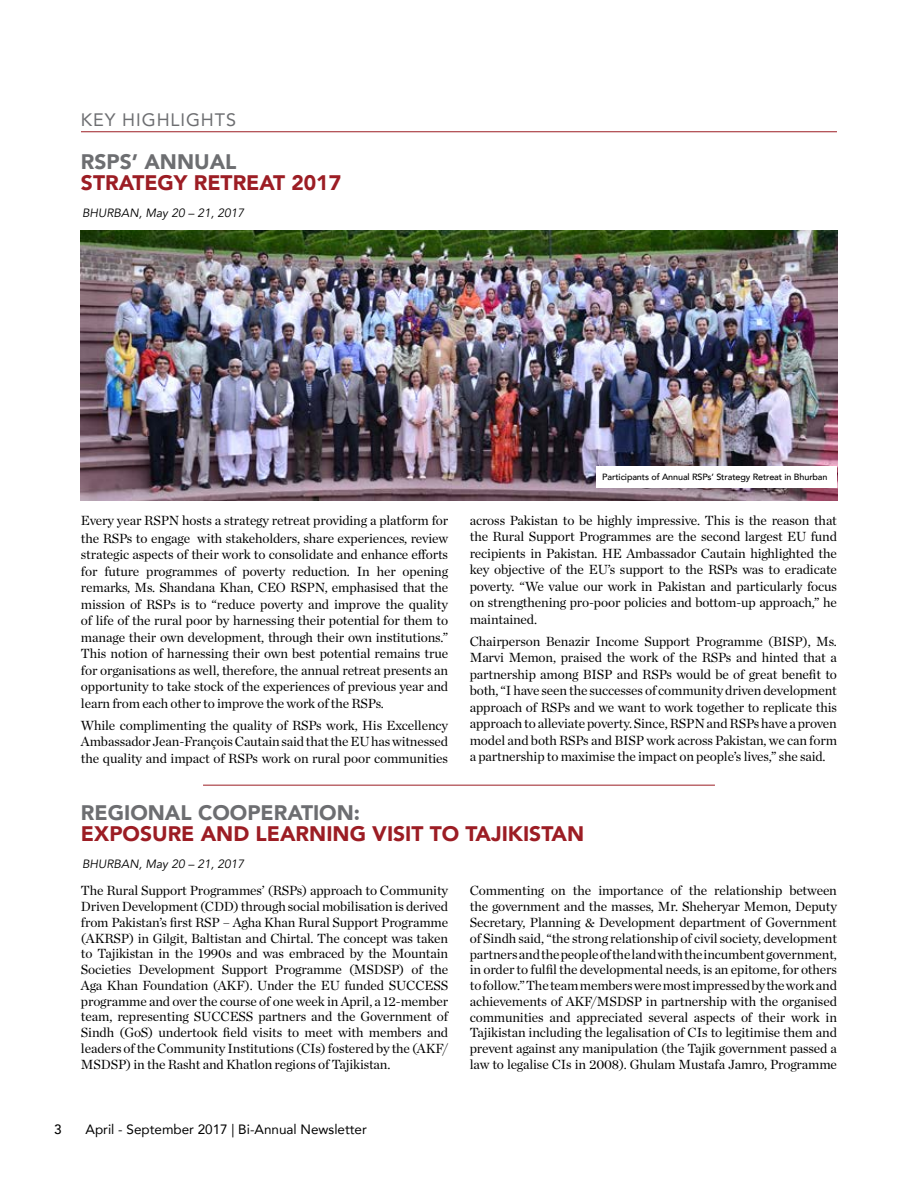
<style>
.page{position:relative;width:918px;height:1188px;background:#fff}
.page>*{position:absolute;margin:0;border:0;box-sizing:border-box;transform-origin:0 0}
.t1{font:900 21px "Avenir";color:#9c1d24}
.t2{font:900 21px "Avenir";color:#6d6e71}
.t3{font:18px "Avenir";letter-spacing:.05em;color:#6d6e71}
.t4{font:13.5px/16.5px "Chronicle Deck";letter-spacing:-.01em;color:#000;text-align:justify}
.t5{font:13.5px "Avenir";color:#000}
.t6{font:500 13.5px "Avenir";color:#000}
.t7{font:italic 12px "Avenir";color:#000}
.t8{font:500 9px "Avenir";letter-spacing:-.01em;color:#000}
</style>
<div class="page">
<hr style="left:81px;top:131px;width:756px;height:1px;background:#9c1d24">
<hr style="left:203px;top:785px;width:512px;height:1px;background:#9c1d24">
<img style="left:81px;top:230px;width:756px;height:271px">
<div style="left:596px;top:466px;width:241px;height:21px;background:#fff"></div>
<h2 class="t3" style="left:81px;top:105px;width:157px">KEY HIGHLIGHTS</h2>
<h1 class="t2" style="left:81px;top:144px;width:157px">RSPS’ ANNUAL</h1>
<h1 class="t1" style="left:81px;top:165px;width:262px">STRATEGY RETREAT 2017</h1>
<p class="t7" style="left:82px;top:206px;width:164px">BHURBAN, May 20 – 21, 2017</p>
<p class="t4" style="left:81px;top:510px;width:369px;line-height:18px">Every year RSPN hosts a strategy retreat providing a platform for the RSPs to engage with stakeholders, share experiences, review</p>
<p class="t4" style="left:81px;top:545px;width:369px">strategic aspects of their work to consolidate and enhance efforts for future programmes of poverty reduction. In her opening remarks, Ms. Shandana Khan, CEO RSPN, emphasised that the mission of RSPs is to “reduce poverty and improve the quality of life of the rural poor by harnessing their potential for them to manage their own development, through their own institutions.” This notion of harnessing their own best potential remains true for organisations as well, therefore, the annual retreat presents an opportunity to take stock of the experiences of previous year and learn from each other to improve the work of the RSPs.</p>
<p class="t4" style="left:81px;top:716px;width:369px">While complimenting the quality of RSPs work, His Excellency Ambassador Jean-François Cautain said that the EU has witnessed the quality and impact of RSPs work on rural poor communities</p>
<h1 class="t2" style="left:81px;top:795px;width:281px">REGIONAL COOPERATION:</h1>
<p class="t8" style="left:602px;top:469px;width:227px">Participants of Annual RSPs’ Strategy Retreat in Bhurban</p>
<p class="t4" style="left:470px;top:511px;width:369px">across Pakistan to be highly impressive. This is the reason that the Rural Support Programmes are the second largest EU fund recipients in Pakistan. HE Ambassador Cautain highlighted the key objective of the EU’s support to the RSPs was to eradicate poverty. “We value our work in Pakistan and particularly focus on strengthening pro-poor policies and bottom-up approach,” he maintained.</p>
<p class="t4" style="left:470px;top:632px;width:369px">Chairperson Benazir Income Support Programme (BISP), Ms.<br>Marvi Memon, praised the work of the RSPs and hinted that a partnership among BISP and RSPs would be of great benefit to both, “I have seen the successes of community driven development approach of RSPs and we want to work together to replicate this approach to alleviate poverty. Since, RSPN and RSPs have a proven model and both RSPs and BISP work across Pakistan, we can form a partnership to maximise the impact on people’s lives,” she said.</p>
<h1 class="t1" style="left:81px;top:816px;width:505px">EXPOSURE AND LEARNING VISIT TO TAJIKISTAN</h1>
<p class="t7" style="left:82px;top:857px;width:164px">BHURBAN, May 20 – 21, 2017</p>
<p class="t4" style="left:81px;top:882px;width:369px;line-height:15.8px">The Rural Support Programmes’ (RSPs) approach to Community Driven Development (CDD) through social mobilisation is derived from Pakistan’s first RSP – Agha Khan Rural Support Programme (AKRSP) in Gilgit, Baltistan and Chirtal. The concept was taken to Tajikistan in the 1990s and was embraced by the Mountain Societies Development Support Programme (MSDSP) of the Aga Khan Foundation (AKF). Under the EU funded SUCCESS programme and over the course of one week in April, a 12-member team, representing SUCCESS partners and the Government of Sindh (GoS) undertook field visits to meet with members and leaders of the Community Institutions (CIs) fostered by the (AKF/ MSDSP) in the Rasht and Khatlon regions of Tajikistan.</p>
<p class="t4" style="left:470px;top:882px;width:369px;line-height:15.8px">Commenting on the importance of the relationship between the government and the masses, Mr. Sheheryar Memon, Deputy Secretary, Planning &amp; Development department of Government of Sindh said, “the strong relationship of civil society, development partners and the people of the land with the incumbent government, in order to fulfil the developmental needs, is an epitome, for others to follow.” The team members were most impressed by the work and achievements of AKF/MSDSP in partnership with the organised communities and appreciated several aspects of their work in Tajikistan including the legalisation of CIs to legitimise them and prevent against any manipulation (the Tajik government passed a law to legalise CIs in 2008). Ghulam Mustafa Jamro, Programme</p>
<p class="t6" style="left:54px;top:1118px;width:9px">3</p>
<p class="t5" style="left:86px;top:1118px;width:283px">April - September 2017 | Bi-Annual Newsletter</p>
</div>
